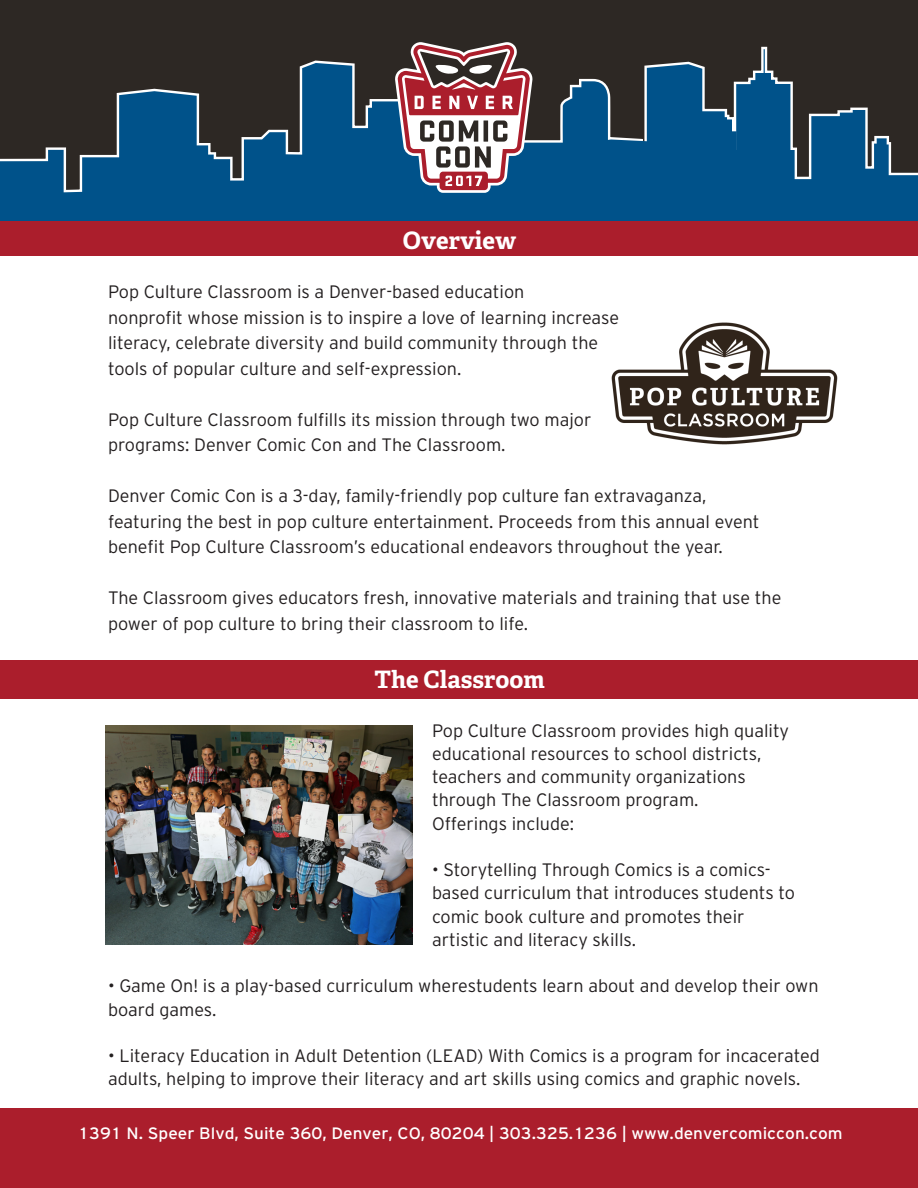
<style>
.page{position:relative;width:918px;height:1188px;background:#fff}
.page>*{position:absolute;margin:0;border:0;box-sizing:border-box;transform-origin:0 0}
.t1{font:700 24px "Adelle Basic";color:#fff}
.t2{font:300 18px/23.2px "Interstate Plus";color:#231f20}
.t3{font:16.5px "Interstate Plus";color:#fff;scale:1.04 1}
</style>
<div class="page">
<div style="left:0;top:0;width:918px;height:212px;background:#2d2824"></div>
<svg style="left:761px;top:49px;width:7px;height:14px"></svg>
<svg style="left:116px;top:63px;width:752px;height:47px"></svg>
<svg style="left:0;top:110px;width:918px;height:111px;fill:#00528a"></svg>
<svg style="left:395px;top:42px;width:137px;height:151px"></svg>
<img style="left:611px;top:322px;width:227px;height:123px">
<div style="left:1px;top:1109px;width:917px;height:79px;background:#ab1e2c"></div>
<div style="left:0;top:221px;width:918px;height:35px;background:#ab1e2c"></div>
<div style="left:0;top:660px;width:918px;height:39px;background:#ab1e2c"></div>
<img style="left:105px;top:725px;width:307px;height:219px">
<h1 class="t1" style="left:403px;top:226px;width:115px">Overview</h1>
<p class="t2" style="left:108px;top:280px;width:418px">Pop Culture Classroom is a Denver-based education</p>
<p class="t2" style="left:108px;top:306px;width:513px">nonprofit whose mission is to inspire a love of learning increase</p>
<p class="t2" style="left:108px;top:331px;width:492px">literacy, celebrate diversity and build community through the</p>
<p class="t2" style="left:108px;top:357px;width:355px">tools of popular culture and self-expression.</p>
<p class="t2" style="left:108px;top:408px;width:485px">Pop Culture Classroom fulfills its mission through two major</p>
<p class="t2" style="left:108px;top:433px;width:399px">programs: Denver Comic Con and The Classroom.</p>
<p class="t2" style="left:108px;top:484px;width:600px">Denver Comic Con is a 3-day, family-friendly pop culture fan extravaganza,</p>
<p class="t2" style="left:108px;top:509px;width:653px;line-height:25.5px">featuring the best in pop culture entertainment. Proceeds from this annual event benefit Pop Culture Classroom’s educational endeavors throughout the year.</p>
<p class="t2" style="left:108px;top:585px;width:675px;line-height:25.5px">The Classroom gives educators fresh, innovative materials and training that use the power of pop culture to bring their classroom to life.</p>
<h1 class="t1" style="left:374px;top:664px;width:172px">The Classroom</h1>
<p class="t2" style="left:432px;top:719px;width:358px">Pop Culture Classroom provides high quality educational resources to school districts, teachers and community organizations through The Classroom program.<br>Offerings include:</p>
<p class="t2" style="left:432px;top:858px;width:340px">• Storytelling Through Comics is a comics-</p>
<p class="t2" style="left:432px;top:881px;width:365px">based curriculum that introduces students to comic book culture and promotes their</p>
<p class="t2" style="left:432px;top:928px;width:206px">artistic and literacy skills.</p>
<p class="t2" style="left:108px;top:974px;width:712px">• Game On! is a play-based curriculum wherestudents learn about and develop their own</p>
<p class="t2" style="left:108px;top:998px;width:110px">board games.</p>
<p class="t2" style="left:108px;top:1044px;width:713px">• Literacy Education in Adult Detention (LEAD) With Comics is a program for incacerated adults, helping to improve their literacy and art skills using comics and graphic novels.</p>
<p class="t3" style="left:78px;top:1124px;width:737px">1391 N. Speer Blvd, Suite 360, Denver, CO, 80204 | 303.325.1236 | www.denvercomiccon.com</p>
</div>
